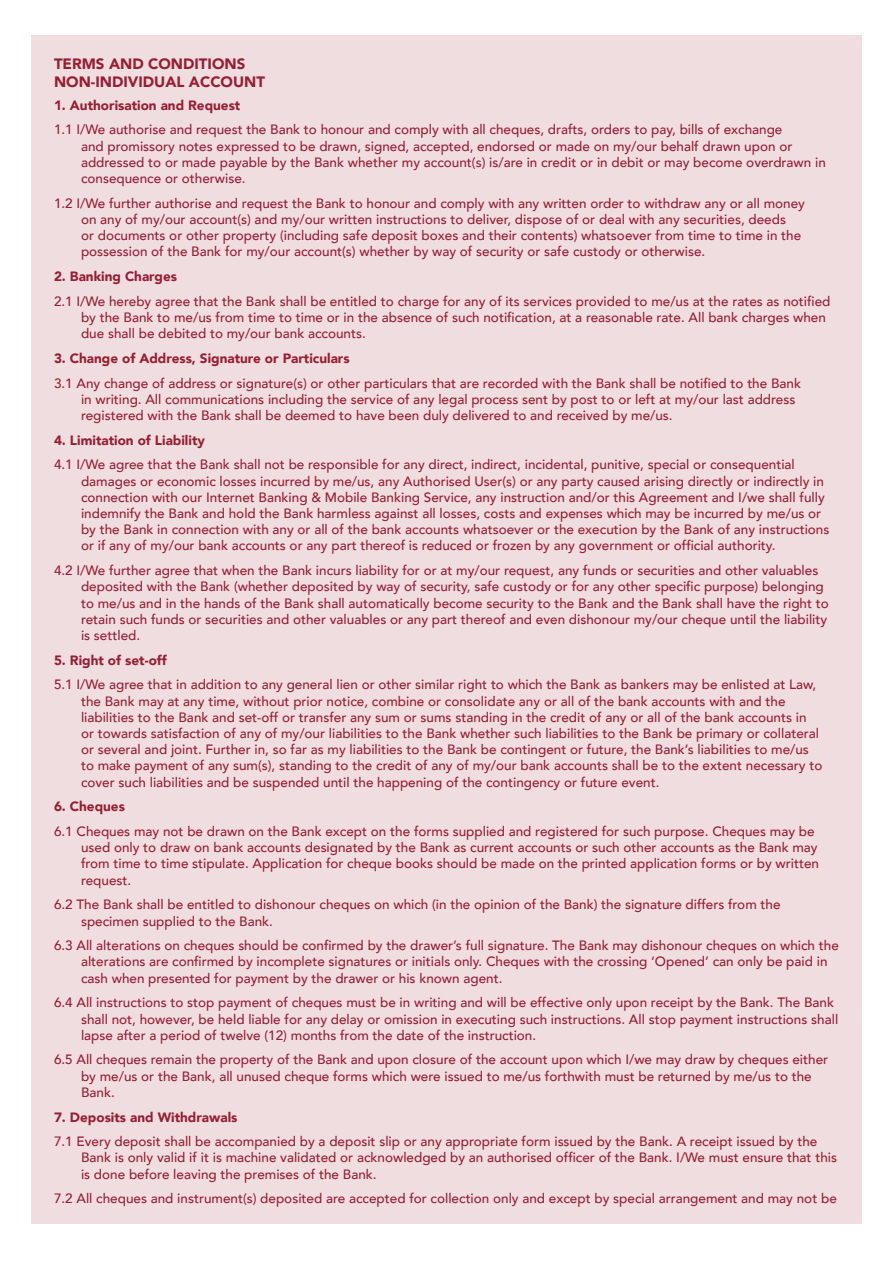
<style>
.page{position:relative;width:893px;height:1263px;background:#fff}
.page>*{position:absolute;margin:0;border:0;box-sizing:border-box;transform-origin:0 0}
.t1{font:900 15px/18px "Avenir";color:#981e33}
.t2{font:500 13.5px/16.2px "Avenir";color:#981e33}
.t3{font:900 13.5px "Avenir";color:#981e33}
</style>
<div class="page">
<div style="left:31px;top:35px;width:831px;height:1189px;background:#efdde0"></div>
<p class="t1" style="left:54px;top:54px;width:213px">TERMS AND CONDITIONS<br>NON-INDIVIDUAL ACCOUNT</p>
<p class="t3" style="left:54px;top:93px;width:188px">1. Authorisation and Request</p>
<p class="t2" style="left:81px;top:121px;width:746px;text-indent:-27px">1.1 I/We authorise and request the Bank to honour and comply with all cheques, drafts, orders to pay, bills of exchange<br>and promissory notes expressed to be drawn, signed, accepted, endorsed or made on my/our behalf drawn upon or addressed to or made payable by the Bank whether my account(s) is/are in credit or in debit or may become overdrawn in consequence or otherwise.</p>
<p class="t2" style="left:81px;top:194px;width:725px;text-indent:-27px">1.2 I/We further authorise and request the Bank to honour and comply with any written order to withdraw any or all money on any of my/our account(s) and my/our written instructions to deliver, dispose of or deal with any securities, deeds<br>or documents or other property (including safe deposit boxes and their contents) whatsoever from time to time in the possession of the Bank for my/our account(s) whether by way of security or safe custody or otherwise.</p>
<p class="t3" style="left:54px;top:265px;width:124px">2. Banking Charges</p>
<p class="t2" style="left:81px;top:292px;width:751px;text-indent:-27px">2.1 I/We hereby agree that the Bank shall be entitled to charge for any of its services provided to me/us at the rates as notified by the Bank to me/us from time to time or in the absence of such notification, at a reasonable rate. All bank charges when due shall be debited to my/our bank accounts.</p>
<p class="t3" style="left:54px;top:347px;width:297px">3. Change of Address, Signature or Particulars</p>
<p class="t2" style="left:81px;top:374px;width:722px;text-indent:-27px">3.1 Any change of address or signature(s) or other particulars that are recorded with the Bank shall be notified to the Bank in writing. All communications including the service of any legal process sent by post to or left at my/our last address registered with the Bank shall be deemed to have been duly delivered to and received by me/us.</p>
<p class="t3" style="left:54px;top:428px;width:152px">4. Limitation of Liability</p>
<p class="t2" style="left:81px;top:456px;width:750px;text-indent:-27px">4.1 I/We agree that the Bank shall not be responsible for any direct, indirect, incidental, punitive, special or consequential damages or economic losses incurred by me/us, any Authorised User(s) or any party caused arising directly or indirectly in connection with our Internet Banking &amp; Mobile Banking Service, any instruction and/or this Agreement and I/we shall fully indemnify the Bank and hold the Bank harmless against all losses, costs and expenses which may be incurred by me/us or by the Bank in connection with any or all of the bank accounts whatsoever or the execution by the Bank of any instructions or if any of my/our bank accounts or any part thereof is reduced or frozen by any government or official authority.</p>
<p class="t2" style="left:81px;top:562px;width:749px;text-indent:-27px">4.2 I/We further agree that when the Bank incurs liability for or at my/our request, any funds or securities and other valuables deposited with the Bank (whether deposited by way of security, safe custody or for any other specific purpose) belonging to me/us and in the hands of the Bank shall automatically become security to the Bank and the Bank shall have the right to retain such funds or securities and other valuables or any part thereof and even dishonour my/our cheque until the liability is settled.</p>
<p class="t3" style="left:54px;top:648px;width:114px">5. Right of set-off</p>
<p class="t2" style="left:81px;top:676px;width:743px;text-indent:-27px">5.1 I/We agree that in addition to any general lien or other similar right to which the Bank as bankers may be enlisted at Law, the Bank may at any time, without prior notice, combine or consolidate any or all of the bank accounts with and the liabilities to the Bank and set-off or transfer any sum or sums standing in the credit of any or all of the bank accounts in or towards satisfaction of any of my/our liabilities to the Bank whether such liabilities to the Bank be primary or collateral or several and joint. Further in, so far as my liabilities to the Bank be contingent or future, the Bank’s liabilities to me/us to make payment of any sum(s), standing to the credit of any of my/our bank accounts shall be to the extent necessary to cover such liabilities and be suspended until the happening of the contingency or future event.</p>
<p class="t3" style="left:54px;top:795px;width:72px">6. Cheques</p>
<p class="t2" style="left:81px;top:822px;width:739px;text-indent:-27px">6.1 Cheques may not be drawn on the Bank except on the forms supplied and registered for such purpose. Cheques may be used only to draw on bank accounts designated by the Bank as current accounts or such other accounts as the Bank may from time to time stipulate. Application for cheque books should be made on the printed application forms or by written request.</p>
<p class="t2" style="left:81px;top:896px;width:701px;text-indent:-27px">6.2 The Bank shall be entitled to dishonour cheques on which (in the opinion of the Bank) the signature differs from the specimen supplied to the Bank.</p>
<p class="t2" style="left:81px;top:937px;width:759px;text-indent:-27px">6.3 All alterations on cheques should be confirmed by the drawer’s full signature. The Bank may dishonour cheques on which the alterations are confirmed by incomplete signatures or initials only. Cheques with the crossing ‘Opened’ can only be paid in cash when presented for payment by the drawer or his known agent.</p>
<p class="t2" style="left:81px;top:994px;width:759px;text-indent:-27px">6.4 All instructions to stop payment of cheques must be in writing and will be effective only upon receipt by the Bank. The Bank shall not, however, be held liable for any delay or omission in executing such instructions. All stop payment instructions shall lapse after a period of twelve (12) months from the date of the instruction.</p>
<p class="t2" style="left:81px;top:1051px;width:749px;text-indent:-27px">6.5 All cheques remain the property of the Bank and upon closure of the account upon which I/we may draw by cheques either by me/us or the Bank, all unused cheque forms which were issued to me/us forthwith must be returned by me/us to the<br>Bank.</p>
<p class="t3" style="left:54px;top:1105px;width:185px">7. Deposits and Withdrawals</p>
<p class="t2" style="left:81px;top:1133px;width:758px;text-indent:-27px">7.1 Every deposit shall be accompanied by a deposit slip or any appropriate form issued by the Bank. A receipt issued by the<br>Bank is only valid if it is machine validated or acknowledged by an authorised officer of the Bank. I/We must ensure that this is done before leaving the premises of the Bank.</p>
<p class="t2" style="left:54px;top:1190px;width:784px">7.2 All cheques and instrument(s) deposited are accepted for collection only and except by special arrangement and may not be</p>
</div>
